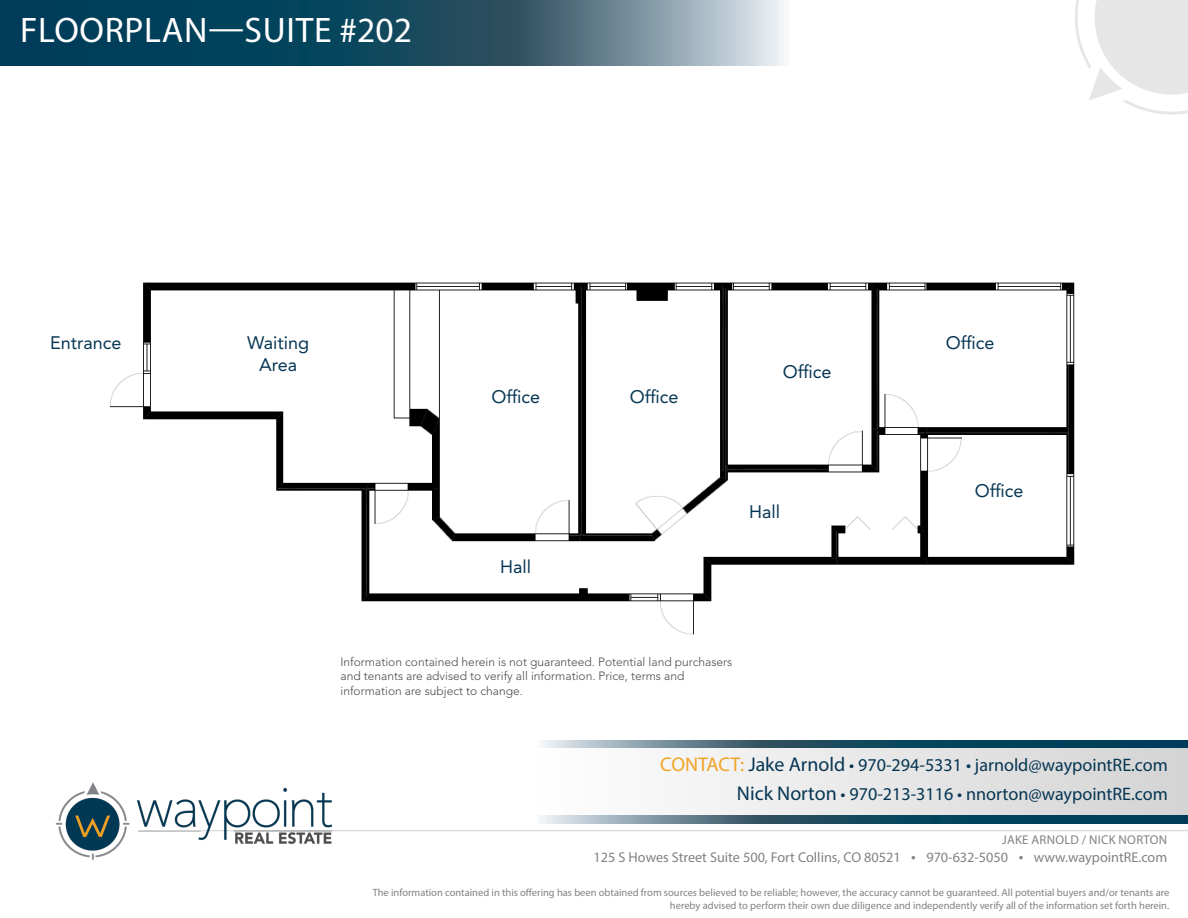
<style>
.page{position:relative;width:1188px;height:918px;background:#fff}
.page>*{position:absolute;margin:0;border:0;box-sizing:border-box;transform-origin:0 0}
.t1{font:35.55px "Myriad Pro";letter-spacing:.02em;color:#fff}
.t2{font:18.15px "Myriad Pro";color:#063653}
.t3{font:18px/21.6px "Avenir LT Std";color:#063653;text-align:center}
.t4{font:14.25px "Myriad Pro";color:#818285}
.t5{font:12.75px "Myriad Pro";letter-spacing:.02em;color:#818285}
.t6{font:300 12px/14.4px "Avenir LT Std";color:#4b4c4c}
.t7{font:10.5px/12.6px "Myriad Pro";color:#818285;text-align:right}
.s1{font-size:19.95px;color:#f1a326}
.s2{font-size:19.95px}
.s3{font-size:16.5px}
</style>
<div class="page">
<img style="left:110px;top:282px;width:965px;height:353px">
<svg style="left:1075px;top:0;width:113px;height:115px"></svg>
<svg style="left:0;top:0;width:784px;height:66px;background:#346175"></svg>
<div style="left:235px;top:336px;width:86px;height:38px;background:#fff"></div>
<div style="left:43px;top:336px;width:86px;height:38px;background:#fff"></div>
<div style="left:473px;top:390px;width:85px;height:38px;background:#fff"></div>
<div style="left:612px;top:390px;width:85px;height:38px;background:#fff"></div>
<div style="left:765px;top:364px;width:85px;height:38px;background:#fff"></div>
<div style="left:928px;top:336px;width:85px;height:38px;background:#fff"></div>
<div style="left:957px;top:484px;width:85px;height:38px;background:#fff"></div>
<div style="left:473px;top:559px;width:85px;height:24px;background:#fff"></div>
<div style="left:722px;top:505px;width:85px;height:24px;background:#fff"></div>
<hr style="left:202px;top:830px;width:986px;height:1px;background:#d1d1d3">
<img style="left:55px;top:782px;width:278px;height:78px">
<div style="left:537px;top:746px;width:651px;height:71px;background:linear-gradient(to right,#fefefe,#d4d4d4)"></div>
<svg style="left:538px;top:740px;width:650px;height:7px;background:#366376"></svg>
<svg style="left:537px;top:815px;width:651px;height:8px;background:#366376"></svg>
<p class="t1" style="left:20px;top:8px;width:393px">FLOORPLAN—SUITE #202</p>
<p class="t3" style="left:50px;top:333px;width:73px">Entrance</p>
<p class="t3" style="left:247px;top:333px;width:63px">Waiting<br>Area</p>
<p class="t3" style="left:491px;top:387px;width:50px">Office</p>
<p class="t3" style="left:630px;top:387px;width:50px">Office</p>
<p class="t3" style="left:783px;top:361px;width:50px">Office</p>
<p class="t3" style="left:500px;top:556px;width:32px">Hall</p>
<p class="t3" style="left:749px;top:501px;width:32px">Hall</p>
<p class="t6" style="left:340px;top:655px;width:393px">Information contained herein is not guaranteed. Potential land purchasers and tenants are advised to verify all information. Price, terms and</p>
<p class="t6" style="left:340px;top:684px;width:184px">information are subject to change.</p>
<p class="t3" style="left:946px;top:333px;width:50px">Office</p>
<p class="t3" style="left:975px;top:481px;width:50px">Office</p>
<p class="t2" style="left:660px;top:754px;width:509px"><span class="s1">CONTACT:</span> <span class="s2">Jake Arnold</span> • 970-294-5331 • jarnold@waypointRE.com</p>
<p class="t2" style="left:737px;top:782px;width:433px"><span class="s2">Nick Norton</span> • 970-213-3116 • nnorton@waypointRE.com</p>
<p class="t5" style="left:1002px;top:832px;width:167px">JAKE ARNOLD / NICK NORTON</p>
<p class="t4" style="left:594px;top:848px;width:575px">125 S Howes Street Suite 500, Fort Collins, CO 80521 <span class="s3">•</span> 970-632-5050 <span class="s3">•</span> www.waypointRE.com</p>
<p class="t7" style="left:373px;top:886px;width:798px">The information contained in this offering has been obtained from sources believed to be reliable; however, the accuracy cannot be guaranteed. All potential buyers and/or tenants are hereby advised to perform their own due diligence and independently verify all of the information set forth herein.</p>
</div>
